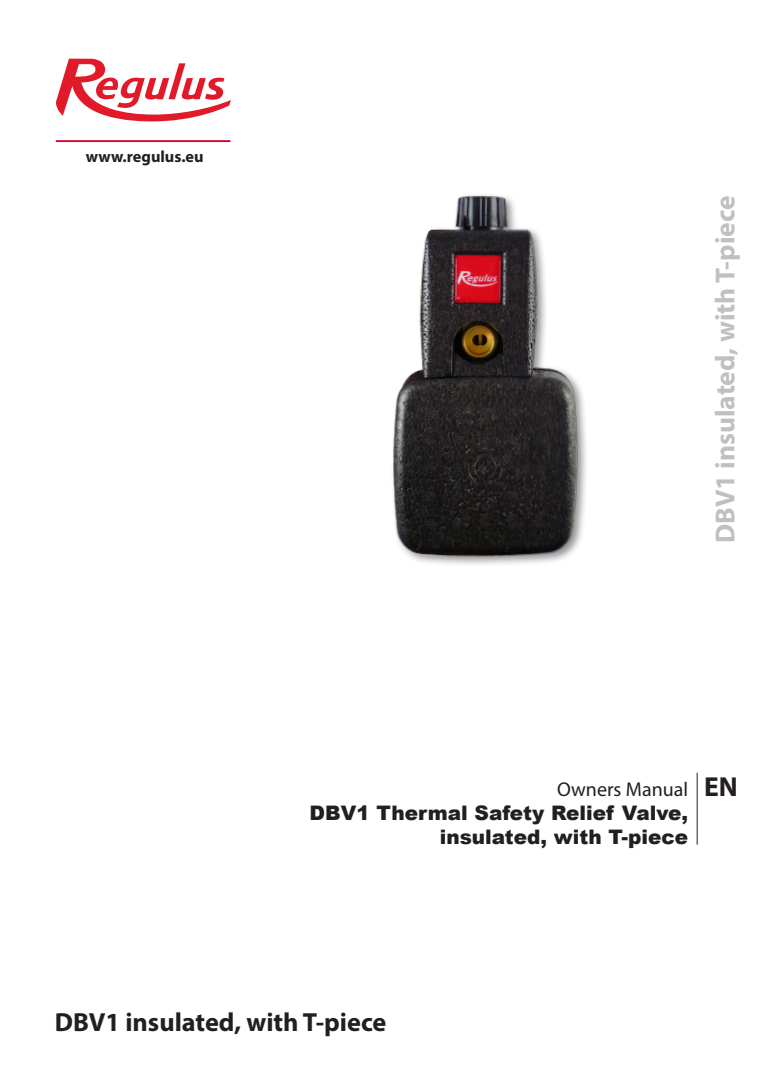
<style>
.page{position:relative;width:780px;height:1088px;background:#fff}
.page>*{position:absolute;margin:0;border:0;box-sizing:border-box;transform-origin:0 0}
.t1{font:700 27.5px "Myriad Pro";color:#c0c0c0}
.t2{font:700 27.5px "Myriad Pro";color:#231f20}
.t3{font:700 26.25px "Myriad Pro";color:#231f20}
.t4{font:900 20px/24px "Arial";color:#231f20;text-align:right}
.t5{font:20px "Myriad Pro";color:#231f20}
.t6{font:700 16.25px "Myriad Pro";color:#231f20}
</style>
<div class="page">
<div style="left:390px;top:192px;width:198px;height:375px;background:#231f20;opacity:.5"></div>
<img style="left:390px;top:192px;width:194px;height:366px">
<svg style="left:56px;top:59px;width:175px;height:62px"></svg>
<hr style="left:56px;top:140px;width:174px;height:2px;background:#d6002d">
<hr style="left:696px;top:773px;width:1px;height:72px;background:#231f20">
<p class="t6" style="left:86px;top:146px;width:119px">www.regulus.eu</p>
<p class="t1" style="left:707px;top:543px;width:349px;rotate:-90deg">DBV1 insulated, with T-piece</p>
<p class="t5" style="left:557px;top:777px;width:132px">Owners Manual</p>
<p class="t2" style="left:704px;top:768px;width:35px">EN</p>
<p class="t4" style="left:309px;top:800px;width:380px">DBV1 Thermal Safety Relief Valve, insulated, with T-piece</p>
<p class="t3" style="left:55px;top:1005px;width:333px">DBV1 insulated, with T-piece</p>
</div>
